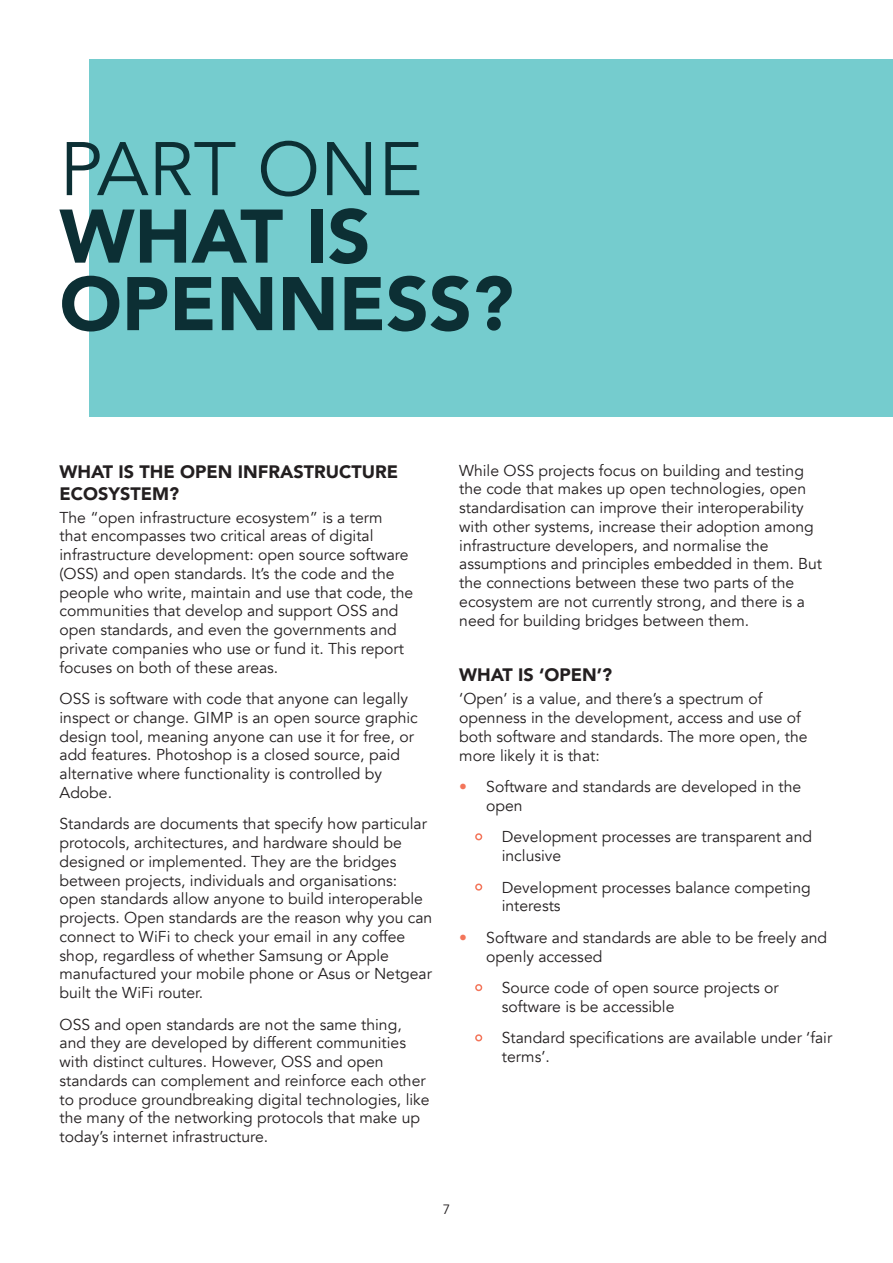
<style>
.page{position:relative;width:893px;height:1263px;background:#fff}
.page>*{position:absolute;margin:0;border:0;box-sizing:border-box;transform-origin:0 0}
.t1{font:900 75px/67.5px "Avenir";color:#0c2f34}
.t2{font:75px "Avenir";color:#0c2f34}
.H2_Black{font:900 18px/21.6px "Avenir";color:#231f20}
.Body{font:15.75px/18.8px "Avenir";color:#231f20}
.t3{font:13.5px "Avenir";color:#231f20}
.s1{font-weight:900;color:#f3755a}
</style>
<div class="page">
<div style="left:89px;top:60px;width:804px;height:357px;background:#75ccce"></div>
<h1 class="t2" style="left:60px;top:125px;width:365px">PART ONE</h1>
<h1 class="t1" style="left:60px;top:201px;width:456px">WHAT IS<br>OPENNESS?</h1>
<h2 class="H2_Black" style="left:60px;top:460px;width:340px">WHAT IS THE OPEN INFRASTRUCTURE<br>ECOSYSTEM?</h2>
<p class="Body" style="left:60px;top:508px;width:355px">The “open infrastructure ecosystem” is a term that encompasses two critical areas of digital infrastructure development: open source software (OSS) and open standards. It’s the code and the people who write, maintain and use that code, the communities that develop and support OSS and open standards, and even the governments and private companies who use or fund it. This report focuses on both of these areas.</p>
<p class="Body" style="left:60px;top:690px;width:360px">OSS is software with code that anyone can legally inspect or change. GIMP is an open source graphic design tool, meaning anyone can use it for free, or add features. Photoshop is a closed source, paid alternative where functionality is controlled by Adobe.</p>
<p class="Body" style="left:60px;top:815px;width:374px">Standards are documents that specify how particular protocols, architectures, and hardware should be designed or implemented. They are the bridges between projects, individuals and organisations: open standards allow anyone to build interoperable projects. Open standards are the reason why you can connect to WiFi to check your email in any coffee shop, regardless of whether Samsung or Apple manufactured your mobile phone or Asus or Netgear built the WiFi router.</p>
<p class="Body" style="left:60px;top:1015px;width:372px">OSS and open standards are not the same thing, and they are developed by different communities with distinct cultures. However, OSS and open standards can complement and reinforce each other to produce groundbreaking digital technologies, like the many of the networking protocols that make up today’s internet infrastructure.</p>
<p class="Body" style="left:459px;top:461px;width:364px">While OSS projects focus on building and testing the code that makes up open technologies, open standardisation can improve their interoperability with other systems, increase their adoption among infrastructure developers, and normalise the assumptions and principles embedded in them. But the connections between these two parts of the ecosystem are not currently strong, and there is a need for building bridges between them.</p>
<h2 class="H2_Black" style="left:459px;top:664px;width:154px">WHAT IS ‘OPEN’?</h2>
<p class="Body" style="left:459px;top:690px;width:350px">‘Open’ is a value, and there’s a spectrum of openness in the development, access and use of both software and standards. The more open, the more likely it is that:</p>
<p class="Body" style="left:486px;top:778px;width:317px;text-indent:-27px"><span class="s1">•</span> Software and standards are developed in the open</p>
<p class="Body" style="left:502px;top:828px;width:312px;text-indent:-27px"><span class="s1">•</span> Development processes are transparent and inclusive</p>
<p class="Body" style="left:502px;top:878px;width:310px;text-indent:-27px"><span class="s1">•</span> Development processes balance competing interests</p>
<p class="Body" style="left:486px;top:928px;width:342px;text-indent:-27px"><span class="s1">•</span> Software and standards are able to be freely and openly accessed</p>
<p class="Body" style="left:502px;top:979px;width:278px;text-indent:-27px"><span class="s1">•</span> Source code of open source projects or software is be accessible</p>
<p class="Body" style="left:502px;top:1029px;width:332px;text-indent:-27px"><span class="s1">•</span> Standard specifications are available under ‘fair terms’.</p>
<p class="t3" style="left:443px;top:1201px;width:9px">7</p>
</div>
